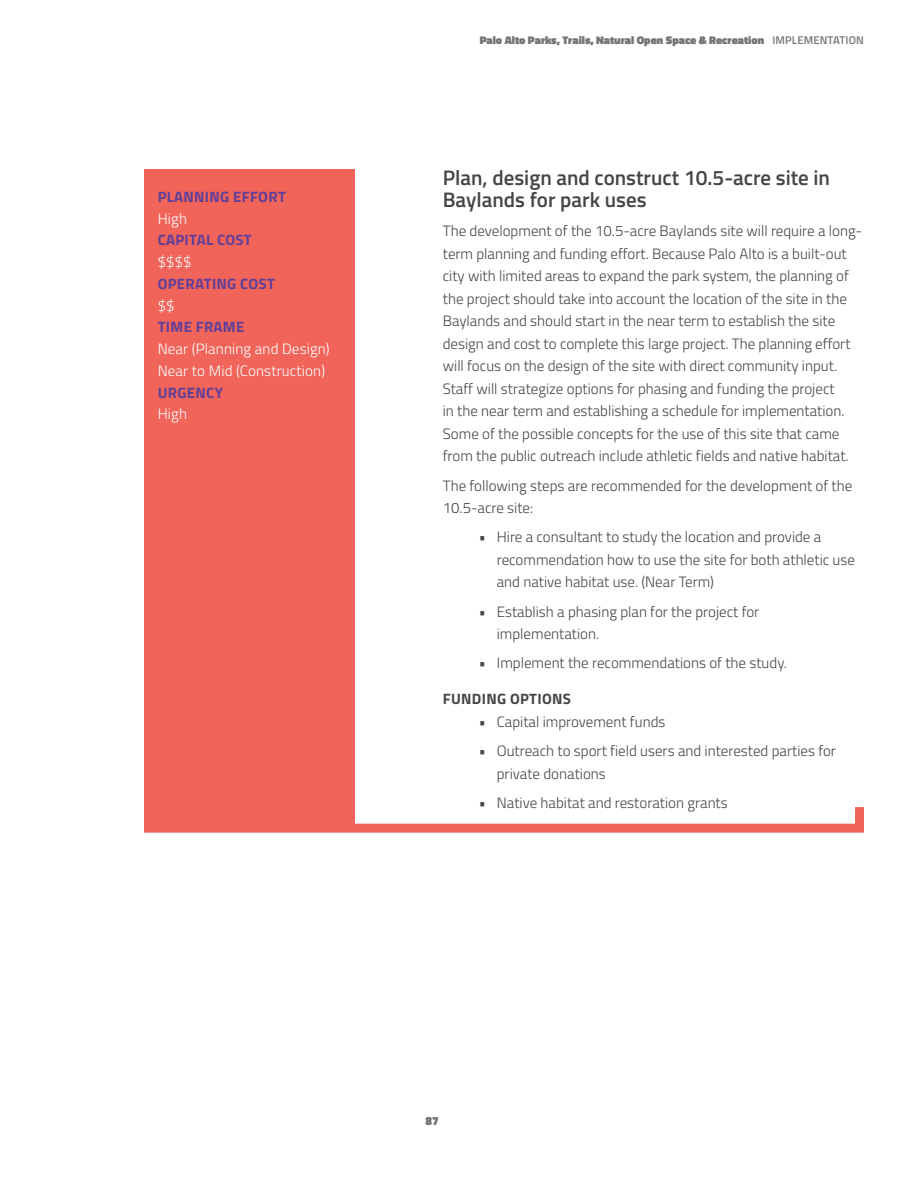
<style>
.page{position:relative;width:918px;height:1188px;background:#fff}
.page>*{position:absolute;margin:0;border:0;box-sizing:border-box;transform-origin:0 0}
.Heading_2{font:600 21px/22.5px "Titillium";color:#464444}
.Body{font:300 15px/22.5px "Titillium";color:#464444}
.Heading_3{font:300 15px "Titillium";letter-spacing:.01em;color:#fff}
.Heading_3-2{font:700 15px "Titillium";letter-spacing:.02em;color:#603e99}
.Heading_3-3{font:700 15px "Titillium";letter-spacing:.02em;color:#464444}
.t1{font:900 12px "Titillium";color:#787475}
.t2{font:900 11.25px "Titillium";color:#787475}
.s1{font-weight:600}
</style>
<div class="page">
<div style="left:144px;top:169px;width:211px;height:658px;background:#f1645a"></div>
<svg style="left:144px;top:807px;width:720px;height:26px"></svg>
<p class="Heading_3-2" style="left:158px;top:185px;width:130px">PLANNING EFFORT</p>
<p class="Heading_3" style="left:158px;top:207px;width:31px">High</p>
<p class="Heading_3-2" style="left:158px;top:229px;width:96px">CAPITAL COST</p>
<p class="Heading_3" style="left:158px;top:251px;width:36px">$$$$</p>
<p class="Heading_3-2" style="left:158px;top:272px;width:119px">OPERATING COST</p>
<p class="Heading_3" style="left:158px;top:294px;width:18px">$$</p>
<p class="Heading_3-2" style="left:158px;top:316px;width:88px">TIME FRAME</p>
<p class="Heading_3" style="left:158px;top:338px;width:174px">Near (Planning and Design)</p>
<p class="Heading_3" style="left:158px;top:360px;width:169px">Near to Mid (Construction)</p>
<p class="Heading_3-2" style="left:158px;top:381px;width:67px">URGENCY</p>
<p class="Heading_3" style="left:158px;top:403px;width:31px">High</p>
<p class="t2" style="left:480px;top:32px;width:386px">Palo Alto Parks, Trails, Natural Open Space &amp; Recreation <span class="s1">IMPLEMENTATION</span></p>
<p class="Heading_2" style="left:443px;top:165px;width:389px">Plan, design and construct 10.5-acre site in<br>Baylands for park uses</p>
<p class="Body" style="left:443px;top:219px;width:421px">The development of the 10.5-acre Baylands site will require a long&shy;term planning and funding effort. Because Palo Alto is a built-out city with limited areas to expand the park system, the planning of the project should take into account the location of the site in the Baylands and should start in the near term to establish the site design and cost to complete this large project. The planning effort will focus on the design of the site with direct community input.<br>Staff will strategize options for phasing and funding the project<br>in the near term and establishing a schedule for implementation.<br>Some of the possible concepts for the use of this site that came from the public outreach include athletic fields and native habitat.</p>
<p class="Body" style="left:443px;top:473px;width:411px">The following steps are recommended for the development of the<br>10.5-acre site:</p>
<p class="Body" style="left:497px;top:525px;width:360px;text-indent:-18px">• Hire a consultant to study the location and provide a recommendation how to use the site for both athletic use and native habitat use. (Near Term)</p>
<p class="Body" style="left:497px;top:599px;width:264px;text-indent:-18px">• Establish a phasing plan for the project for implementation.</p>
<p class="Body" style="left:479px;top:651px;width:310px">• Implement the recommendations of the study.</p>
<p class="Heading_3-3" style="left:443px;top:688px;width:130px">FUNDING OPTIONS</p>
<p class="Body" style="left:479px;top:710px;width:188px">• Capital improvement funds</p>
<p class="Body" style="left:497px;top:739px;width:341px;text-indent:-18px">• Outreach to sport field users and interested parties for private donations</p>
<p class="Body" style="left:479px;top:791px;width:250px">• Native habitat and restoration grants</p>
<p class="t1" style="left:425px;top:1112px;width:15px">87</p>
</div>
